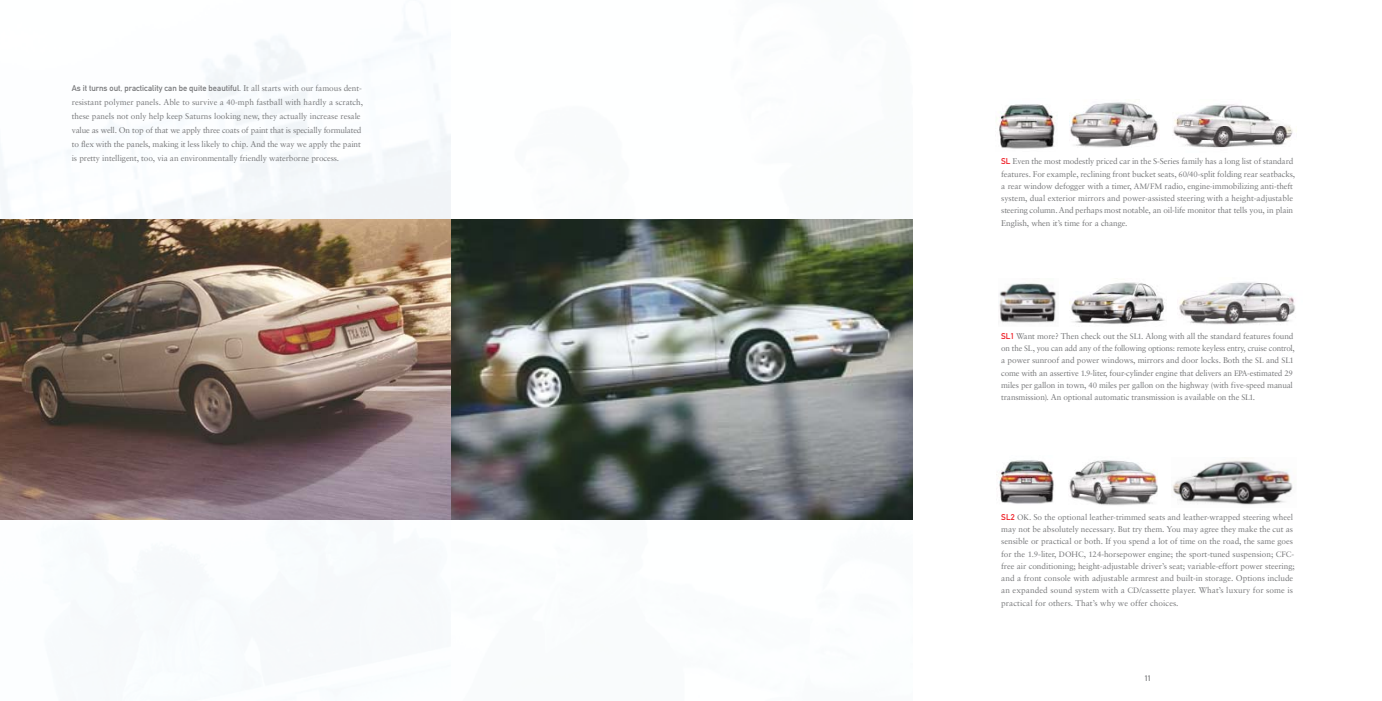
<style>
.page{position:relative;width:1382px;height:701px;background:#fff}
.page>*{position:absolute;margin:0;border:0;box-sizing:border-box;transform-origin:0 0}
.t1{font:8.31px/12.2px "Sabon";letter-spacing:-.01em;color:#77787a}
.t2{font:8.31px "DIN Mittelschrift";letter-spacing:.005em;color:#77787a}
.t3{font:7.88px "DIN Engschrift";color:#77787a}
.s1{font-family:"Sabon"}
.s2{font-size:7.88px}
.s3{font-family:"DIN Mittelschrift";color:#ee1c24}
</style>
<div class="page">
<img style="left:0;top:22px;width:451px;height:198px">
<img style="left:451px;top:219px;width:462px;height:1px">
<img style="left:996px;top:460px;width:58px;height:44px">
<img style="left:0;top:220px;width:451px;height:300px">
<img style="left:451px;top:220px;width:462px;height:300px">
<img style="left:1173px;top:104px;width:120px;height:44px">
<img style="left:996px;top:104px;width:60px;height:45px">
<img style="left:1069px;top:102px;width:90px;height:46px">
<img style="left:999px;top:283px;width:57px;height:40px">
<img style="left:1069px;top:282px;width:96px;height:42px">
<img style="left:1179px;top:282px;width:116px;height:43px">
<img style="left:1172px;top:460px;width:121px;height:45px">
<img style="left:1069px;top:460px;width:88px;height:45px">
<p class="t2" style="left:72px;top:85px;width:292px">As it turns out, practicality can be quite beautiful. <span class="s1">It all starts with our famous dent-</span></p>
<p class="t1" style="left:72px;top:96px;width:293px;line-height:14px">resistant polymer panels. Able to survive a <span class="s2">40</span>-mph fastball with hardly a scratch, these panels not only help keep Saturns looking new, they actually increase resale value as well. On top of that we apply three coats of paint that is specially formulated to flex with the panels, making it less likely to chip. And the way we apply the paint is pretty intelligent, too, via an environmentally friendly waterborne process.</p>
<p class="t1" style="left:1001px;top:156px;width:295px"><span class="s3">SL</span> Even the most modestly priced car in the S-Series family has a long list of standard features. For example, reclining front bucket seats, <span class="s2">60/40</span>-split folding rear seatbacks, a rear window defogger with a timer, <span class="s2">AM/FM</span> radio, engine-immobilizing anti-theft system, dual exterior mirrors and power-assisted steering with a height-adjustable steering column.And perhaps most notable, an oil-life monitor that tells you, in plain English, when it’s time for a change.</p>
<p class="t1" style="left:1001px;top:330px;width:295px"><span class="s3">SL1</span> Want more? Then check out the <span class="s2">SL1</span>. Along with all the standard features found on the <span class="s2">SL</span>, you can add any of the following options: remote keyless entry, cruise control, a power sunroof and power windows, mirrors and door locks. Both the <span class="s2">SL</span> and <span class="s2">SL1 </span>come with an assertive <span class="s2">1.9</span>-liter, four-cylinder engine that delivers an <span class="s2">EPA</span>-estimated <span class="s2">29 </span>miles per gallon in town, <span class="s2">40</span> miles per gallon on the highway (with five-speed manual transmission). An optional automatic transmission is available on the <span class="s2">SL1</span>.</p>
<p class="t1" style="left:1001px;top:511px;width:295px"><span class="s3">SL2</span> <span class="s2">OK</span>. So the optional leather-trimmed seats and leather-wrapped steering wheel may not be absolutely necessary. But try them. You may agree they make the cut as sensible or practical or both. If you spend a lot of time on the road, the same goes for the <span class="s2">1.9</span>-liter, <span class="s2">DOHC</span>, <span class="s2">124</span>-horsepower engine; the sport-tuned suspension; <span class="s2">CFC&shy;</span>free air conditioning; height-adjustable driver’s seat; variable-effort power steering; and a front console with adjustable armrest and built-in storage. Options include an expanded sound system with a <span class="s2">CD/</span>cassette player. What’s luxury for some is practical for others. That’s why we offer choices.</p>
<p class="t3" style="left:1144px;top:675px;width:7px">11</p>
</div>
